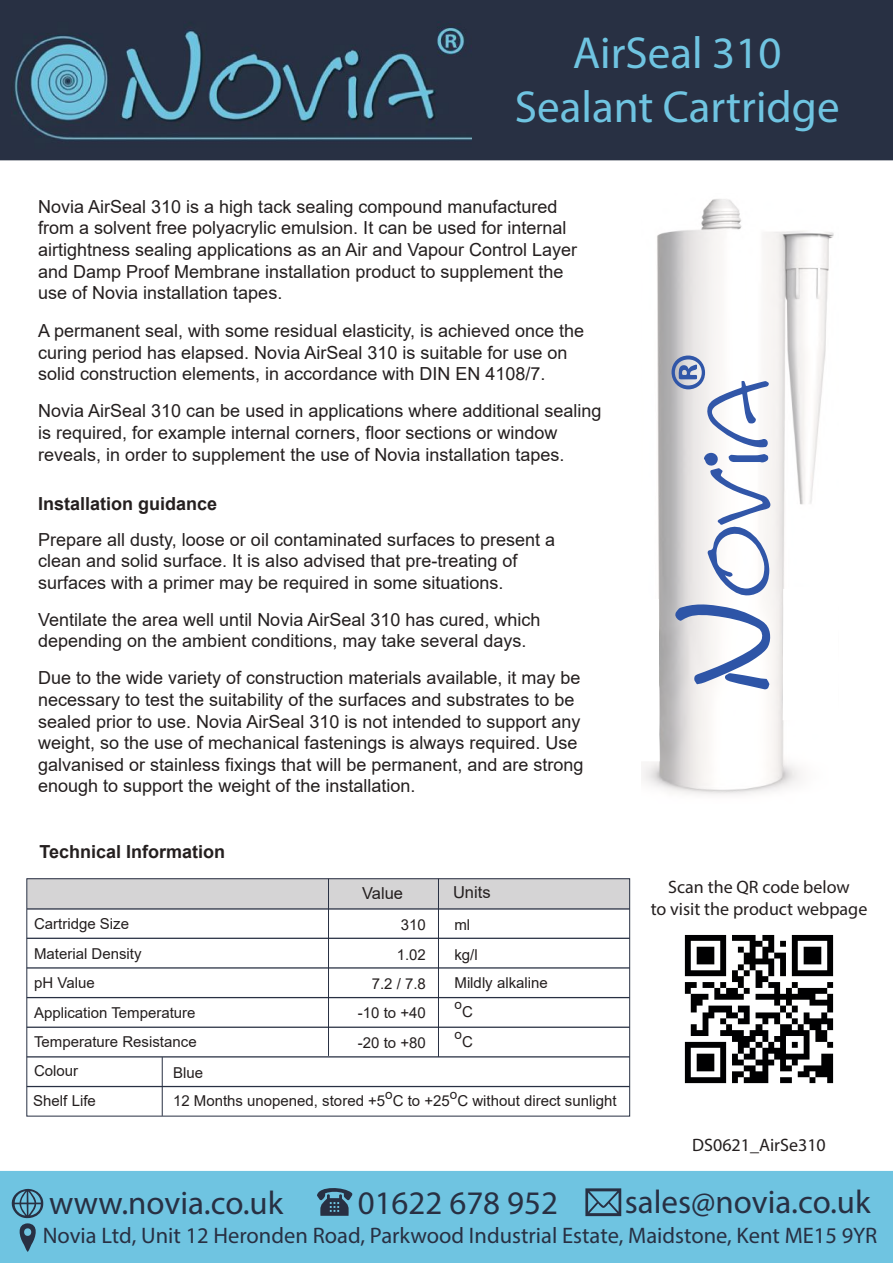
<style>
.page{position:relative;width:893px;height:1263px;background:#fff}
.page>*{position:absolute;margin:0;border:0;box-sizing:border-box;transform-origin:0 0}
.t1{font:45px/54px "Myriad Pro";color:#6fc4e1;text-align:center}
.t2{font:33px "Myriad Pro";color:#283043}
.t3{font:22.5px "Myriad Pro";color:#283043}
.t4{font:18px/21.6px "Arial";color:#241f1f}
.t5{font:18px/21.6px "Myriad Pro";color:#241f1f;text-align:center}
.t6{font:700 18px "Arial";color:#241f1f}
.t7{font:16.5px "Arial";color:#241f1f}
.t8{font:15px/29.5px "Arial";color:#241f1f}
.t9{font:13.5px "Arial";color:#241f1f}
</style>
<div class="page">
<div style="left:0;top:1171px;width:893px;height:92px;background:#6fc4e1"></div>
<svg style="left:317px;top:1188px;width:36px;height:28px"></svg>
<svg style="left:585px;top:1188px;width:36px;height:28px"></svg>
<svg style="left:11px;top:1189px;width:32px;height:63px"></svg>
<div style="left:0;top:0;width:893px;height:160px;background:#283043"></div>
<img style="left:14px;top:22px;width:458px;height:119px">
<img style="left:684px;top:935px;width:150px;height:149px">
<svg style="left:26px;top:878px;width:605px;height:239px"></svg>
<hr style="left:27px;top:908px;width:603px;height:1px;background:#283043">
<hr style="left:162px;top:1057px;width:1px;height:59px;background:#283043">
<img style="left:641px;top:199px;width:193px;height:596px">
<div style="left:783px;top:589px;width:56px;height:131px;background:#fff"></div>
<svg style="left:641px;top:599px;width:19px;height:162px"></svg>
<svg style="left:675px;top:604px;width:95px;height:85px"></svg>
<svg style="left:671px;top:355px;width:100px;height:241px"></svg>
<h1 class="t1" style="left:515px;top:26px;width:326px">AirSeal 310<br>Sealant Cartridge</h1>
<p class="t4" style="left:38px;top:196px;width:540px">Novia AirSeal 310 is a high tack sealing compound manufactured from a solvent free polyacrylic emulsion. It can be used for internal airtightness sealing applications as an Air and Vapour Control Layer and Damp Proof Membrane installation product to supplement the use of Novia installation tapes.</p>
<p class="t4" style="left:38px;top:320px;width:547px">A permanent seal, with some residual elasticity, is achieved once the curing period has elapsed. Novia AirSeal 310 is suitable for use on solid construction elements, in accordance with DIN EN 4108/7.</p>
<p class="t4" style="left:38px;top:400px;width:565px">Novia AirSeal 310 can be used in applications where additional sealing is required, for example internal corners, floor sections or window reveals, in order to supplement the use of Novia installation tapes.</p>
<p class="t6" style="left:38px;top:491px;width:181px">Installation guidance</p>
<p class="t4" style="left:38px;top:529px;width:518px">Prepare all dusty, loose or oil contaminated surfaces to present a clean and solid surface. It is also advised that pre-treating of surfaces with a primer may be required in some situations.</p>
<p class="t4" style="left:38px;top:608px;width:504px">Ventilate the area well until Novia AirSeal 310 has cured, which depending on the ambient conditions, may take several days.</p>
<p class="t4" style="left:38px;top:667px;width:547px">Due to the wide variety of construction materials available, it may be necessary to test the suitability of the surfaces and substrates to be sealed prior to use. Novia AirSeal 310 is not intended to support any weight, so the use of mechanical fastenings is always required. Use galvanised or stainless fixings that will be permanent, and are strong enough to support the weight of the installation.</p>
<p class="t6" style="left:39px;top:839px;width:187px">Technical Information</p>
<p class="t8" style="left:34px;top:909px;width:109px">Cartridge Size<br>Material Density</p>
<p class="t8" style="left:34px;top:968px;width:164px">pH Value<br>Application Temperature<br>Temperature Resistance</p>
<p class="t7" style="left:362px;top:882px;width:42px">Value</p>
<p class="t7" style="left:453px;top:881px;width:39px">Units</p>
<p class="t8" style="left:397px;top:909px;width:31px;line-height:30.6px">310<br>1.02</p>
<p class="t8" style="left:358px;top:969px;width:69px;text-align:justify;text-indent:14px">7.2 / 7.8 -10 to +40 -20 to +80</p>
<p class="t8" style="left:454px;top:909px;width:25px;line-height:30px">ml kg/l</p>
<p class="t8" style="left:454px;top:968px;width:95px">Mildly alkaline</p>
<p class="t9" style="left:454px;top:995px;width:9px">o</p>
<p class="t8" style="left:462px;top:997px;width:12px">C</p>
<p class="t9" style="left:454px;top:1025px;width:9px">o</p>
<p class="t8" style="left:462px;top:1026px;width:12px">C</p>
<p class="t8" style="left:34px;top:1056px;width:46px">Colour</p>
<p class="t8" style="left:173px;top:1058px;width:32px">Blue</p>
<p class="t8" style="left:33px;top:1086px;width:64px">Shelf Life</p>
<p class="t8" style="left:173px;top:1086px;width:214px">12 Months unopened, stored +5</p>
<p class="t9" style="left:385px;top:1084px;width:9px">o</p>
<p class="t9" style="left:450px;top:1084px;width:9px">o</p>
<p class="t8" style="left:393px;top:1086px;width:59px">C to +25</p>
<p class="t8" style="left:457px;top:1086px;width:161px">C without direct sunlight</p>
<p class="t5" style="left:651px;top:876px;width:218px">Scan the QR code below<br>to visit the product webpage</p>
<p class="t5" style="left:692px;top:1133px;width:135px">DS0621_AirSe310</p>
<h2 class="t2" style="left:49px;top:1182px;width:236px">www.novia.co.uk</h2>
<h2 class="t2" style="left:358px;top:1182px;width:202px">01622 678 952</h2>
<h2 class="t2" style="left:625px;top:1182px;width:247px">sales@novia.co.uk</h2>
<p class="t3" style="left:43px;top:1221px;width:836px">Novia Ltd, Unit 12 Heronden Road, Parkwood Industrial Estate, Maidstone, Kent ME15 9YR</p>
</div>
